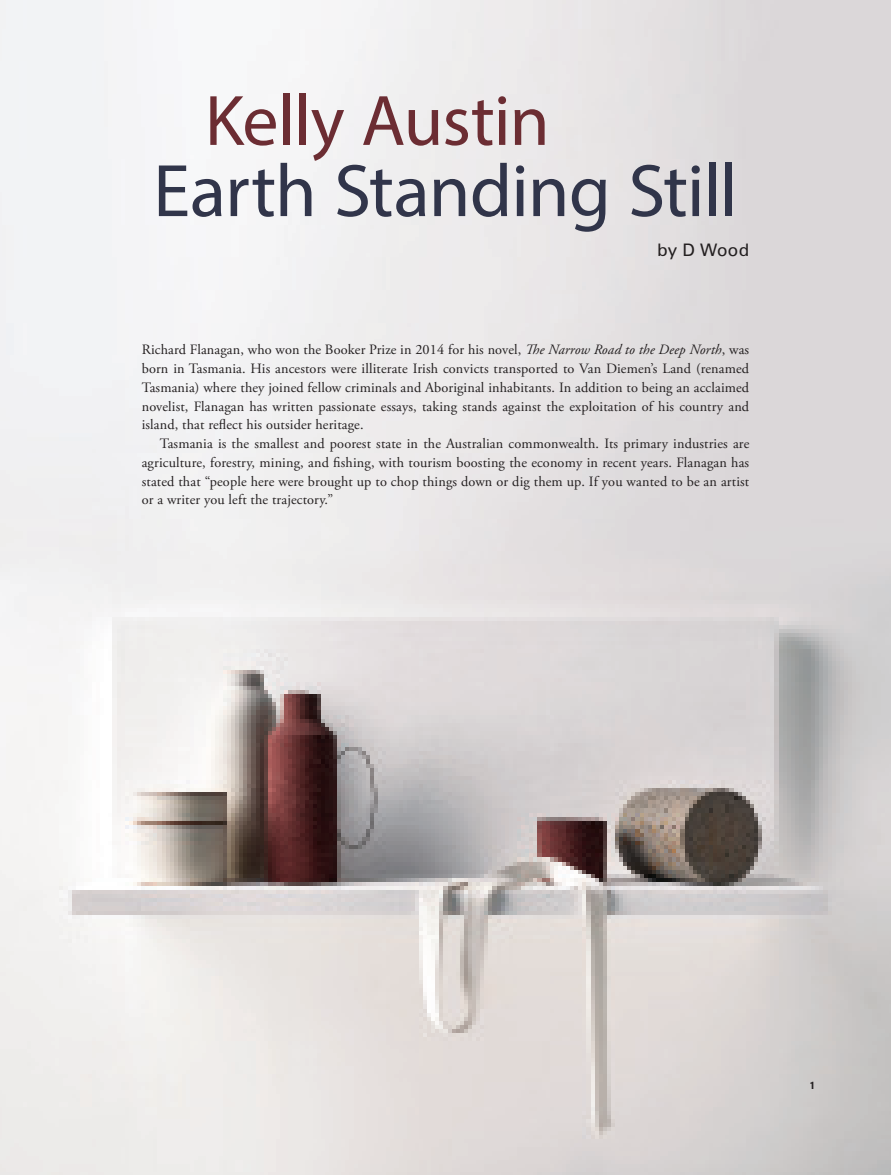
<style>
.page{position:relative;width:891px;height:1175px;background:#fff}
.page>*{position:absolute;margin:0;border:0;box-sizing:border-box;transform-origin:0 0}
.t1{font:75px "Myriad Pro";letter-spacing:-.01em;color:#31354a}
.t2{font:72px "Myriad Pro";letter-spacing:-.015em;color:#6c2d33}
.Article_Byline{font:17.25px "Univers LT Pro 55 Roman";letter-spacing:.01em;color:#231f20}
.Article_Lead{font:14.25px/18.8px "Adobe Garamond Pro";letter-spacing:.01em;color:#231f20;text-align:justify}
.Article_Text{font:14.25px/18.8px "Adobe Garamond Pro";letter-spacing:.01em;color:#231f20;text-align:justify}
.Image_Number{font:700 10.5px "Acumin Pro";color:#231f20}
.s1{font-style:italic}
</style>
<div class="page">
<img style="left:0;top:0;width:891px;height:1174px">
<p class="t2" style="left:205px;top:76px;width:346px">Kelly Austin</p>
<p class="t1" style="left:153px;top:145px;width:586px">Earth Standing Still</p>
<p class="Article_Byline" style="left:657px;top:237px;width:94px">by D Wood</p>
<p class="Article_Lead" style="left:142px;top:341px;width:609px">Richard Flanagan, who won the Booker Prize in 2014 for his novel, <span class="s1">The Narrow Road to the Deep North</span>, was born in Tasmania. His ancestors were illiterate Irish convicts transported to Van Diemen’s Land (renamed Tasmania) where they joined fellow criminals and Aboriginal inhabitants. In addition to being an acclaimed novelist, Flanagan has written passionate essays, taking stands against the exploitation of his country and island, that reflect his outsider heritage.</p>
<p class="Article_Text" style="left:142px;top:435px;width:609px;text-indent:18px">Tasmania is the smallest and poorest state in the Australian commonwealth. Its primary industries are agriculture, forestry, mining, and fishing, with tourism boosting the economy in recent years. Flanagan has stated that “people here were brought up to chop things down or dig them up. If you wanted to be an artist or a writer you left the trajectory.”</p>
<p class="Image_Number" style="left:810px;top:1078px;width:6px">1</p>
</div>
